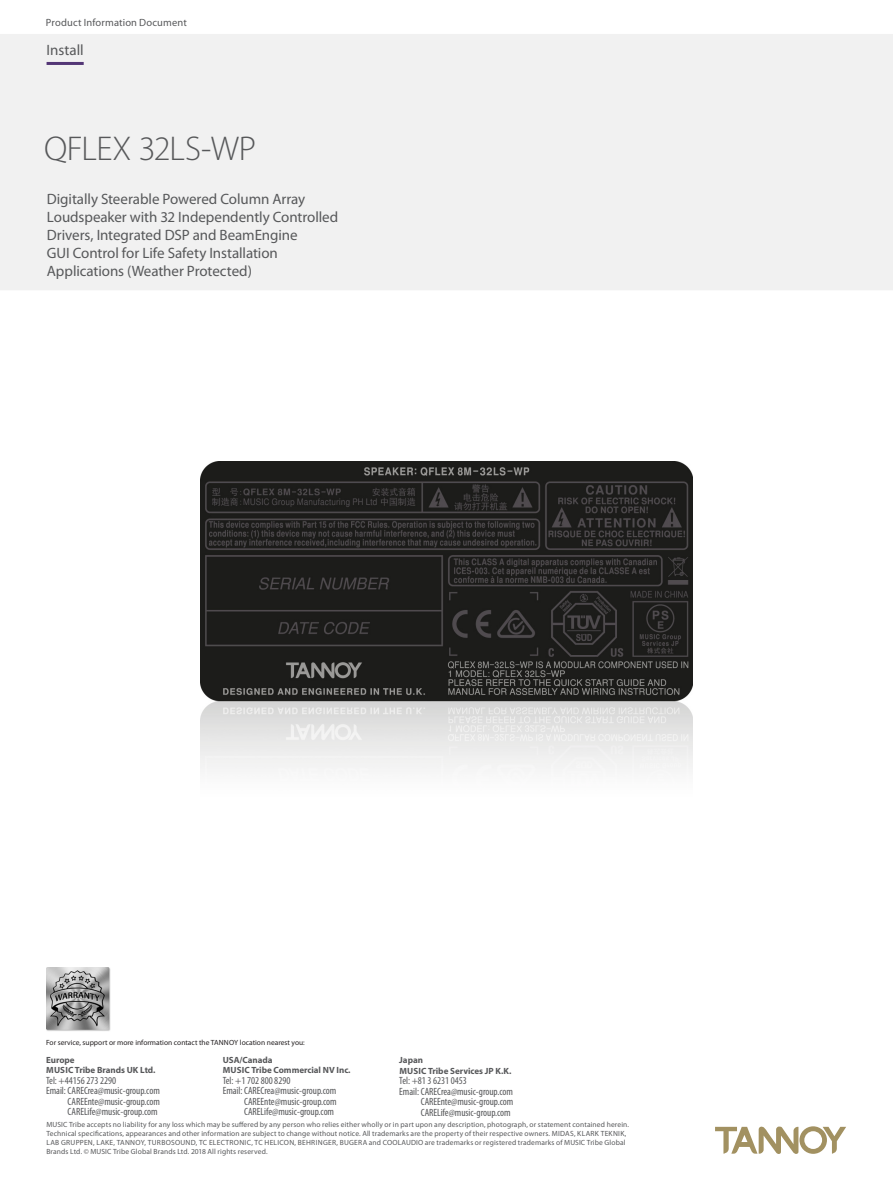
<style>
.page{position:relative;width:893px;height:1188px;background:#fff}
.page>*{position:absolute;margin:0;border:0;box-sizing:border-box;transform-origin:0 0}
.t1{font:300 34.5px "Myriad Pro";letter-spacing:-.015em;color:#57585a}
.t2{font:15px/18px "Myriad Pro";letter-spacing:-.005em;color:#57585a}
._03_Phone_Email{font:condensed 10.5px "Myriad Pro";letter-spacing:-.005em;color:#57585a}
.t3{font:10.5px "Myriad Pro";letter-spacing:.015em;color:#57585a}
._02_Country{font:700 9px/10.5px "Myriad Pro";letter-spacing:-.005em;color:#57585a}
.t4{font:7.5px/9px "Myriad Pro";letter-spacing:.02em;color:#57585a}
.t5{font:7.5px "Myriad Pro";color:#231f20}
</style>
<div class="page">
<img style="left:0;top:34px;width:893px;height:1120px">
<hr style="left:47px;top:62px;width:37px;height:3px;background:#533676">
<img style="left:200px;top:461px;width:493px;height:339px">
<h3 class="t3" style="left:46px;top:16px;width:142px">Product Information Document</h3>
<h2 class="t2" style="left:47px;top:40px;width:39px">Install</h2>
<h1 class="t1" style="left:44px;top:130px;width:214px">QFLEX 32LS-WP</h1>
<h2 class="t2" style="left:47px;top:190px;width:293px">Digitally Steerable Powered Column Array Loudspeaker with 32 Independently Controlled Drivers, Integrated DSP and BeamEngine<br>GUI Control for Life Safety Installation Applications (Weather Protected)</h2>
<p class="t5" style="left:46px;top:1038px;width:260px">For service, support or more information contact the TANNOY location nearest you:</p>
<p class="_02_Country" style="left:46px;top:1054px;width:111px">Europe<br>MUSIC Tribe Brands UK Ltd.</p>
<p class="_03_Phone_Email" style="left:46px;top:1074px;width:72px">Tel: +44156 273 2290</p>
<p class="_03_Phone_Email" style="left:46px;top:1084px;width:115px">Email: CARECrea@music-group.com</p>
<p class="_03_Phone_Email" style="left:68px;top:1095px;width:94px">CAREEnte@music-group.com</p>
<p class="_03_Phone_Email" style="left:68px;top:1105px;width:92px">CARELife@music-group.com</p>
<p class="_02_Country" style="left:223px;top:1054px;width:129px">USA/Canada<br>MUSIC Tribe Commercial NV Inc.</p>
<p class="_03_Phone_Email" style="left:223px;top:1074px;width:69px">Tel: +1 702 800 8290</p>
<p class="_03_Phone_Email" style="left:223px;top:1084px;width:115px">Email: CARECrea@music-group.com</p>
<p class="_03_Phone_Email" style="left:244px;top:1095px;width:94px">CAREEnte@music-group.com</p>
<p class="_03_Phone_Email" style="left:244px;top:1105px;width:92px">CARELife@music-group.com</p>
<p class="_02_Country" style="left:399px;top:1054px;width:114px">Japan<br>MUSIC Tribe Services JP K.K.</p>
<p class="_03_Phone_Email" style="left:399px;top:1074px;width:69px">Tel: +81 3 6231 0453</p>
<p class="_03_Phone_Email" style="left:399px;top:1085px;width:115px">Email: CARECrea@music-group.com</p>
<p class="_03_Phone_Email" style="left:421px;top:1095px;width:94px">CAREEnte@music-group.com</p>
<p class="_03_Phone_Email" style="left:421px;top:1106px;width:92px">CARELife@music-group.com</p>
<p class="t4" style="left:46px;top:1120px;width:584px">MUSIC Tribe accepts no liability for any loss which may be suffered by any person who relies either wholly or in part upon any description, photograph, or statement contained herein.<br>Technical specifications, appearances and other information are subject to change without notice. All trademarks are the property of their respective owners. MIDAS, KLARK TEKNIK, LAB GRUPPEN, LAKE, TANNOY, TURBOSOUND, TC ELECTRONIC, TC HELICON, BEHRINGER, BUGERA and COOLAUDIO are trademarks or registered trademarks of MUSIC Tribe Global Brands Ltd. © MUSIC Tribe Global Brands Ltd. 2018 All rights reserved.</p>
</div>
